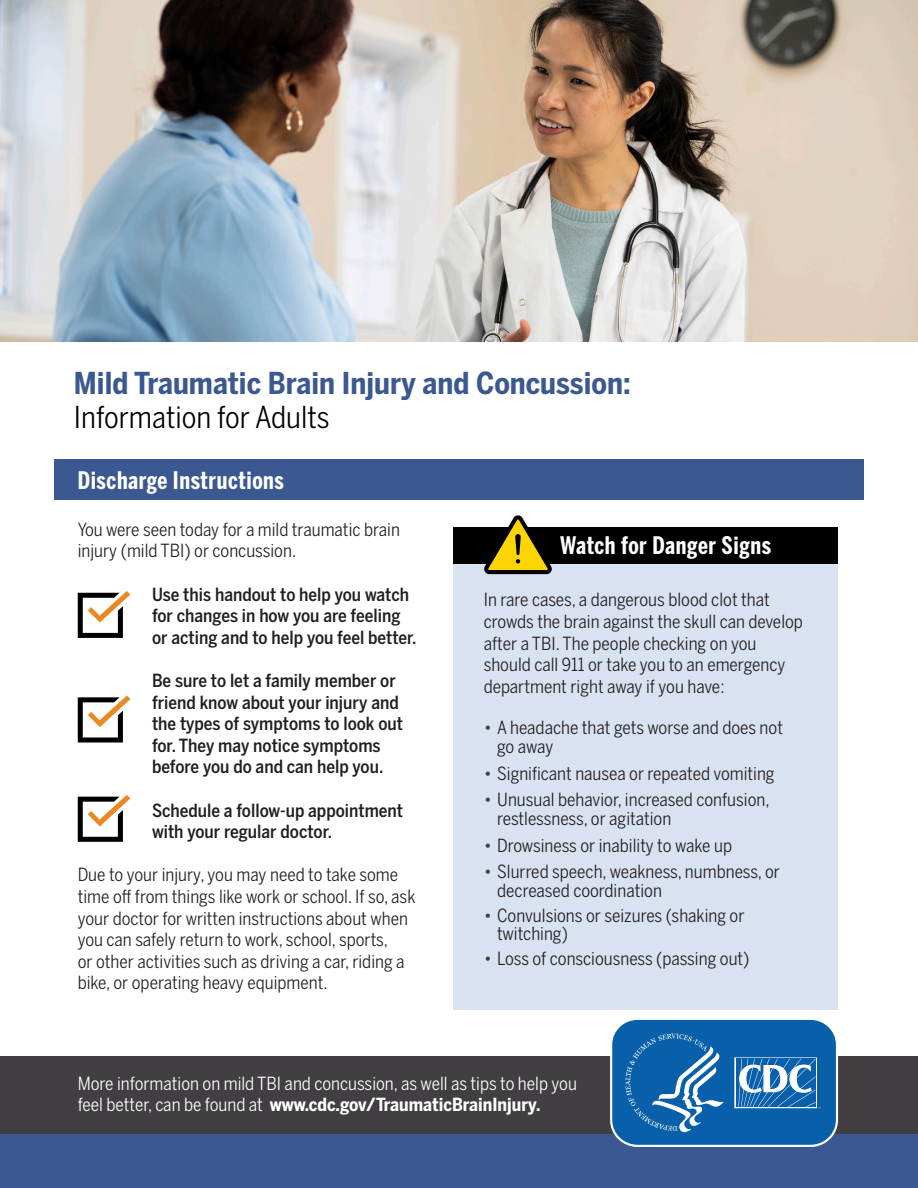
<style>
.page{position:relative;width:918px;height:1188px;background:#fff}
.page>*{position:absolute;margin:0;border:0;box-sizing:border-box;transform-origin:0 0}
.t1{font:700 30px "Benton Sans Cond";color:#3c5892}
.t2{font:30px "Benton Sans Cond";color:#000}
.t3{font:700 24px "Benton Sans Comp";letter-spacing:.025em;color:#fff}
.t4{font:18px/21.6px "Benton Sans Cond";color:#231f20}
.t5{font:500 18px/21.6px "Benton Sans Cond";color:#231f20}
.t6{font:18px/21.6px "Benton Sans Cond";color:#fff}
.s1{color:#413f41}
.s2{font-weight:700}
</style>
<div class="page">
<div style="left:454px;top:528px;width:384px;height:482px;background:#d9e2f0"></div>
<div style="left:54px;top:459px;width:810px;height:40px;background:#3c5891"></div>
<img style="left:0;top:0;width:918px;height:341px">
<div style="left:454px;top:528px;width:384px;height:36px;background:#000"></div>
<svg style="left:78px;top:591px;width:52px;height:47px"></svg>
<svg style="left:78px;top:696px;width:52px;height:47px"></svg>
<svg style="left:78px;top:795px;width:52px;height:47px"></svg>
<svg style="left:483px;top:515px;width:70px;height:59px"></svg>
<div style="left:0;top:1056px;width:918px;height:86px;background:#413f41"></div>
<div style="left:0;top:1134px;width:918px;height:54px;background:#3c5892"></div>
<svg style="left:610px;top:1019px;width:228px;height:128px;background:#2e77b6"></svg>
<h1 class="t1" style="left:74px;top:365px;width:558px">Mild Traumatic Brain Injury and Concussion:</h1>
<h1 class="t2" style="left:74px;top:400px;width:257px">Information for Adults</h1>
<h2 class="t3" style="left:78px;top:466px;width:208px">Discharge Instructions</h2>
<p class="t4" style="left:78px;top:518px;width:324px">You were seen today for a mild traumatic brain injury (mild TBI) or concussion.</p>
<p class="t5" style="left:152px;top:583px;width:266px">Use this handout to help you watch for changes in how you are feeling or acting and to help you feel better.</p>
<p class="t5" style="left:152px;top:669px;width:253px">Be sure to let a family member or friend know about your injury and the types of symptoms to look out for. They may notice symptoms before you do and can help you.</p>
<p class="t5" style="left:152px;top:799px;width:253px">Schedule a follow-up appointment with your regular doctor.</p>
<p class="t4" style="left:78px;top:864px;width:339px">Due to your injury, you may need to take some time off from things like work or school. If so, ask your doctor for written instructions about when you can safely return to work, school, sports,<br>or other activities such as driving a car, riding a bike, or operating heavy equipment.</p>
<h2 class="t3" style="left:560px;top:531px;width:212px">Watch for Danger Signs</h2>
<p class="t4" style="left:484px;top:589px;width:321px">In rare cases, a dangerous blood clot that crowds the brain against the skull can develop after a TBI. The people checking on you should call 911 or take you to an emergency department right away if you have:</p>
<p class="t4" style="left:497px;top:718px;width:287px;line-height:19.5px;text-indent:-14px"><span class="s1">•</span> A headache that gets worse and does not go away</p>
<p class="t4" style="left:484px;top:762px;width:292px"><span class="s1">•</span> Significant nausea or repeated vomiting</p>
<p class="t4" style="left:497px;top:790px;width:274px;line-height:19.5px;text-indent:-14px"><span class="s1">•</span> Unusual behavior, increased confusion, restlessness, or agitation</p>
<p class="t4" style="left:484px;top:834px;width:250px"><span class="s1">•</span> Drowsiness or inability to wake up</p>
<p class="t4" style="left:497px;top:862px;width:284px;line-height:19.5px;text-indent:-14px"><span class="s1">•</span> Slurred speech, weakness, numbness, or decreased coordination</p>
<p class="t4" style="left:497px;top:907px;width:249px;line-height:18px;text-indent:-14px"><span class="s1">•</span> Convulsions or seizures (shaking or twitching)</p>
<p class="t4" style="left:484px;top:948px;width:267px"><span class="s1">•</span> Loss of consciousness (passing out)</p>
<p class="t6" style="left:78px;top:1072px;width:501px">More information on mild TBI and concussion, as well as tips to help you feel better, can be found at <span class="s2">www.cdc.gov/TraumaticBrainInjury.</span></p>
</div>
